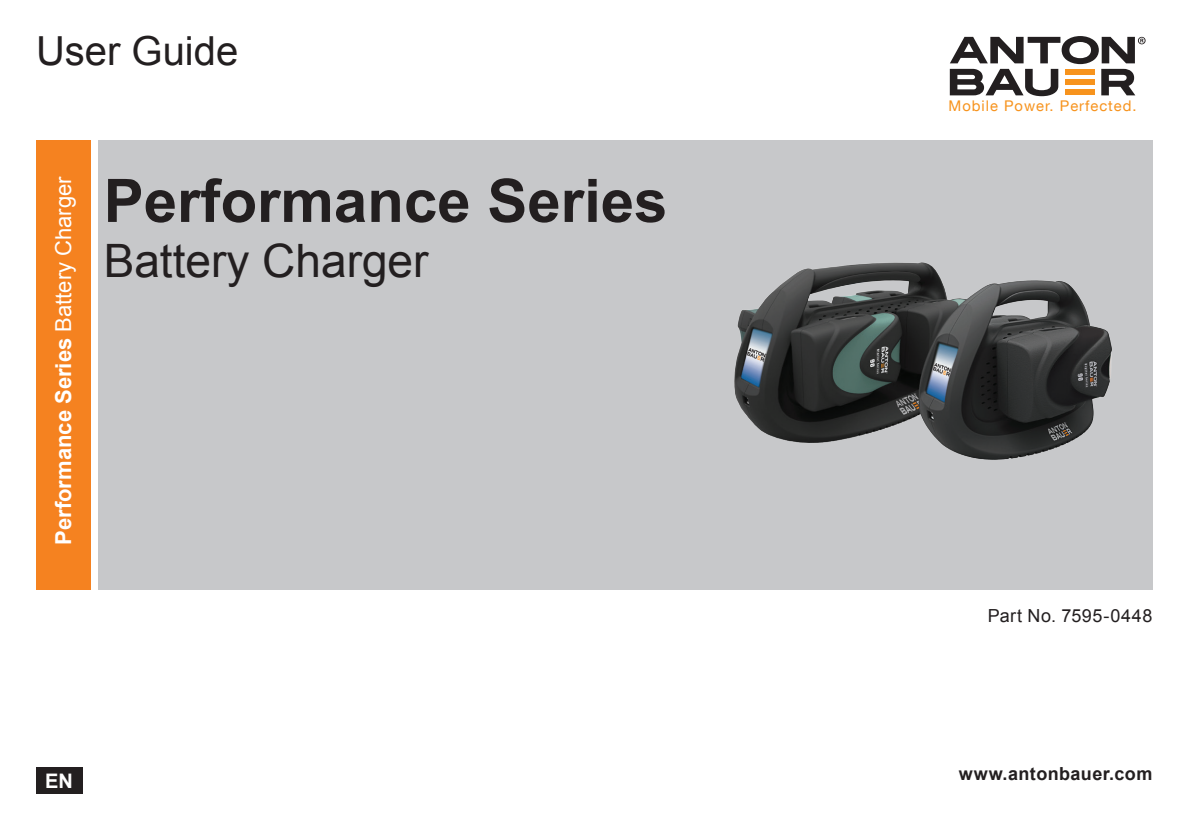
<style>
.page{position:relative;width:1191px;height:840px;background:#fff}
.page>*{position:absolute;margin:0;border:0;box-sizing:border-box;transform-origin:0 0}
.t1{font:700 60px "Arial";color:#231f20}
.t2{font:46px "Arial";color:#231f20}
.t3{font:40px "Arial";color:#231f20}
.t4{font:700 22px "Arial";color:#fff}
.t5{font:700 20px "Arial";color:#fff}
.t6{font:700 18px "Arial";letter-spacing:.025em;color:#231f20}
.t7{font:18px "Arial";letter-spacing:.025em;color:#231f20}
.t8{font:14.8px "Helvetica Neue LT Com";letter-spacing:.065em;color:#f7931d}
.s1{font-weight:400}
</style>
<div class="page">
<svg style="left:949px;top:36px;width:196px;height:60px"></svg>
<div style="left:98px;top:140px;width:1054px;height:449px;background:#c7c8ca"></div>
<div style="left:36px;top:766px;width:46px;height:27px;background:#231f20"></div>
<div style="left:36px;top:140px;width:54px;height:449px;background:#f58220"></div>
<img style="left:734px;top:262px;width:378px;height:198px">
<h3 class="t3" style="left:36px;top:24px;width:204px">User Guide</h3>
<p class="t4" style="left:48px;top:544px;width:370px;rotate:-90deg">Performance Series <span class="s1">Battery Charger</span></p>
<h1 class="t1" style="left:104px;top:158px;width:565px">Performance Series</h1>
<h2 class="t2" style="left:104px;top:229px;width:326px">Battery Charger</h2>
<p class="t8" style="left:948px;top:96px;width:189px">Mobile Power. Perfected.</p>
<p class="t7" style="left:988px;top:603px;width:166px">Part No. 7595-0448</p>
<p class="t5" style="left:45px;top:766px;width:29px">EN</p>
<p class="t6" style="left:958px;top:761px;width:195px">www.antonbauer.com</p>
</div>
